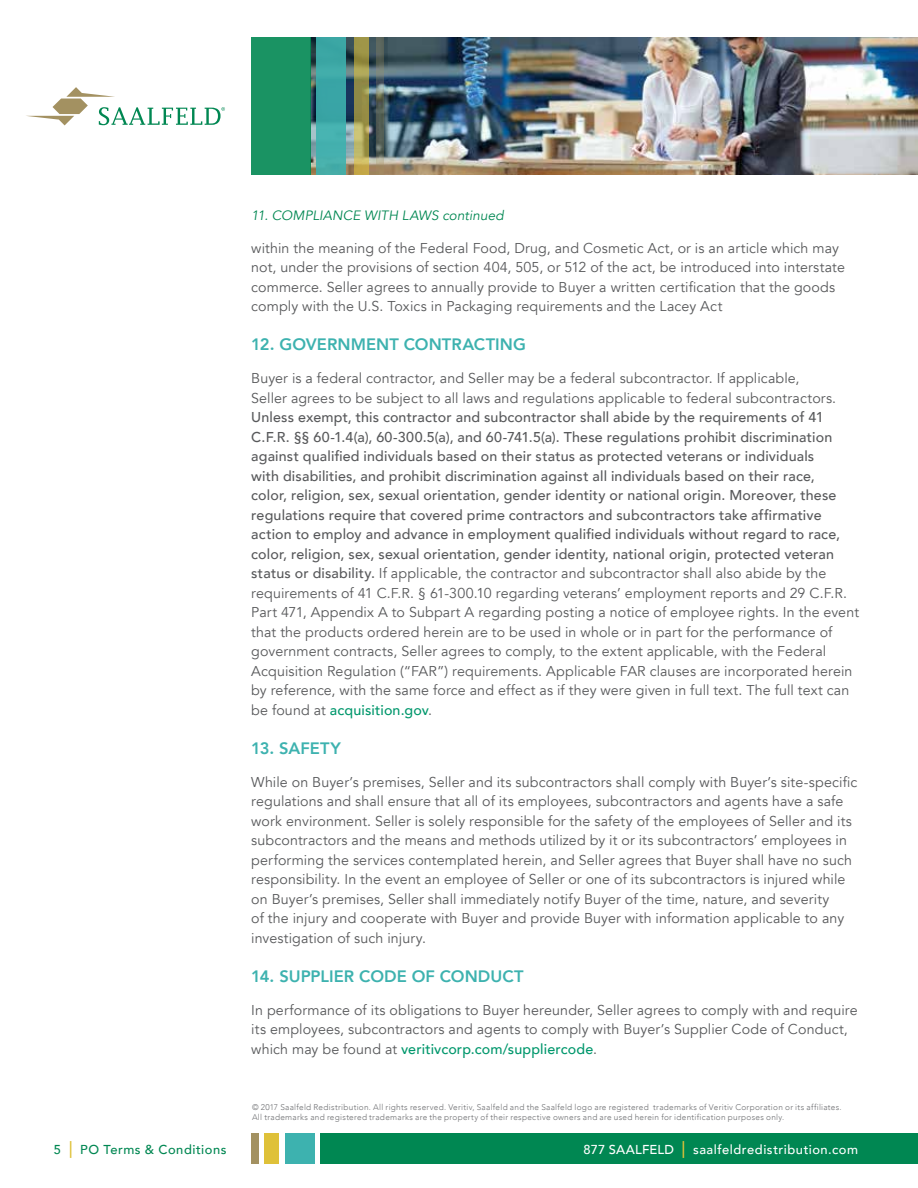
<style>
.page{position:relative;width:918px;height:1188px;background:#fff}
.page>*{position:absolute;margin:0;border:0;box-sizing:border-box;transform-origin:0 0}
.t1{font:800 16.5px "Avenir";letter-spacing:.005em;color:#3db2af}
.t2{font:14.25px/19.5px "Avenir";letter-spacing:.01em;color:#58595b}
.t3{font:500 14.25px/19.5px "Avenir";letter-spacing:.01em;color:#58595b}
.t4{font:italic 13.5px "Avenir";letter-spacing:.005em;color:#008752}
.t5{font:500 12.9px "Avenir";letter-spacing:.04em;color:#fff}
.t6{font:500 12.9px "Avenir";letter-spacing:.04em;color:#008752}
.t7{font:300 8.25px/9.9px "Avenir";letter-spacing:.035em;color:#6d6e71}
.s1{font-weight:400}
.s2{color:#00976c}
.s3{font-weight:500;color:#00976c}
.s4{font-family:"Arial";font-weight:400;font-size:18px;color:#dfc139}
</style>
<div class="page">
<div style="left:285px;top:1133px;width:30px;height:31px;background:#3db2af"></div>
<div style="left:321px;top:1133px;width:597px;height:31px;background:#008752"></div>
<div style="left:265px;top:1133px;width:14px;height:31px;background:#dfc139"></div>
<div style="left:251px;top:1133px;width:8px;height:31px;background:#a39161"></div>
<img style="left:311px;top:38px;width:607px;height:137px">
<div style="left:317px;top:38px;width:29px;height:137px;background:linear-gradient(to bottom,#37a3a3,#46b0ae)"></div>
<div style="left:251px;top:38px;width:60px;height:137px;background:#1a9363"></div>
<svg style="left:354px;top:38px;width:15px;height:137px;background:#a59b4e"></svg>
<svg style="left:377px;top:38px;width:7px;height:137px"></svg>
<svg style="left:26px;top:87px;width:199px;height:38px"></svg>
<p class="t4" style="left:251px;top:207px;width:254px">11. COMPLIANCE WITH LAWS continued</p>
<p class="t2" style="left:251px;top:238px;width:595px">within the meaning of the Federal Food, Drug, and Cosmetic Act, or is an article which may not, under the provisions of section 404, 505, or 512 of the act, be introduced into interstate commerce. Seller agrees to annually provide to Buyer a written certification that the goods comply with the U.S. Toxics in Packaging requirements and the Lacey Act</p>
<p class="t1" style="left:251px;top:332px;width:276px">12. GOVERNMENT CONTRACTING</p>
<p class="t2" style="left:251px;top:369px;width:586px">Buyer is a federal contractor, and Seller may be a federal subcontractor. If applicable,<br>Seller agrees to be subject to all laws and regulations applicable to federal subcontractors.</p>
<p class="t3" style="left:251px;top:407px;width:609px">Unless exempt, this contractor and subcontractor shall abide by the requirements of 41<br>C.F.R. §§ 60-1.4(a), 60-300.5(a), and 60-741.5(a). These regulations prohibit discrimination against qualified individuals based on their status as protected veterans or individuals<br>with disabilities, and prohibit discrimination against all individuals based on their race,<br>color, religion, sex, sexual orientation, gender identity or national origin. Moreover, these regulations require that covered prime contractors and subcontractors take affirmative action to employ and advance in employment qualified individuals without regard to race, color, religion, sex, sexual orientation, gender identity, national origin, protected veteran status or disability. <span class="s1">If applicable, the contractor and subcontractor shall also abide by the requirements of 41 C.F.R. § 61-300.10 regarding veterans’ employment reports and 29 C.F.R.<br>Part 471, Appendix A to Subpart A regarding posting a notice of employee rights. In the event that the products ordered herein are to be used in whole or in part for the performance of government contracts, Seller agrees to comply, to the extent applicable, with the Federal Acquisition Regulation (“FAR”) requirements. Applicable FAR clauses are incorporated herein by reference, with the same force and effect as if they were given in full text. The full text can be found at</span> <span class="s2">acquisition.gov</span><span class="s1">.</span></p>
<p class="t1" style="left:251px;top:735px;width:91px">13. SAFETY</p>
<p class="t2" style="left:251px;top:772px;width:608px">While on Buyer’s premises, Seller and its subcontractors shall comply with Buyer’s site-specific regulations and shall ensure that all of its employees, subcontractors and agents have a safe work environment. Seller is solely responsible for the safety of the employees of Seller and its subcontractors and the means and methods utilized by it or its subcontractors’ employees in performing the services contemplated herein, and Seller agrees that Buyer shall have no such responsibility. In the event an employee of Seller or one of its subcontractors is injured while on Buyer’s premises, Seller shall immediately notify Buyer of the time, nature, and severity<br>of the injury and cooperate with Buyer and provide Buyer with information applicable to any investigation of such injury.</p>
<p class="t1" style="left:251px;top:963px;width:274px">14. SUPPLIER CODE OF CONDUCT</p>
<p class="t2" style="left:251px;top:1000px;width:608px">In performance of its obligations to Buyer hereunder, Seller agrees to comply with and require its employees, subcontractors and agents to comply with Buyer’s Supplier Code of Conduct, which may be found at <span class="s3">veritivcorp.com/suppliercode</span>.</p>
<p class="t7" style="left:252px;top:1102px;width:591px">© 2017 Saalfeld Redistribution. All rights reserved. Veritiv, Saalfeld and the Saalfeld logo are registered trademarks of Veritiv Corporation or its affiliates.<br>All trademarks and registered trademarks are the property of their respective owners and are used herein for identification purposes only.</p>
<p class="t6" style="left:54px;top:1138px;width:174px">5 <span class="s4">|</span> PO Terms &amp; Conditions</p>
<p class="t5" style="left:584px;top:1138px;width:276px">877 SAALFELD <span class="s4">|</span> saalfeldredistribution.com</p>
</div>
